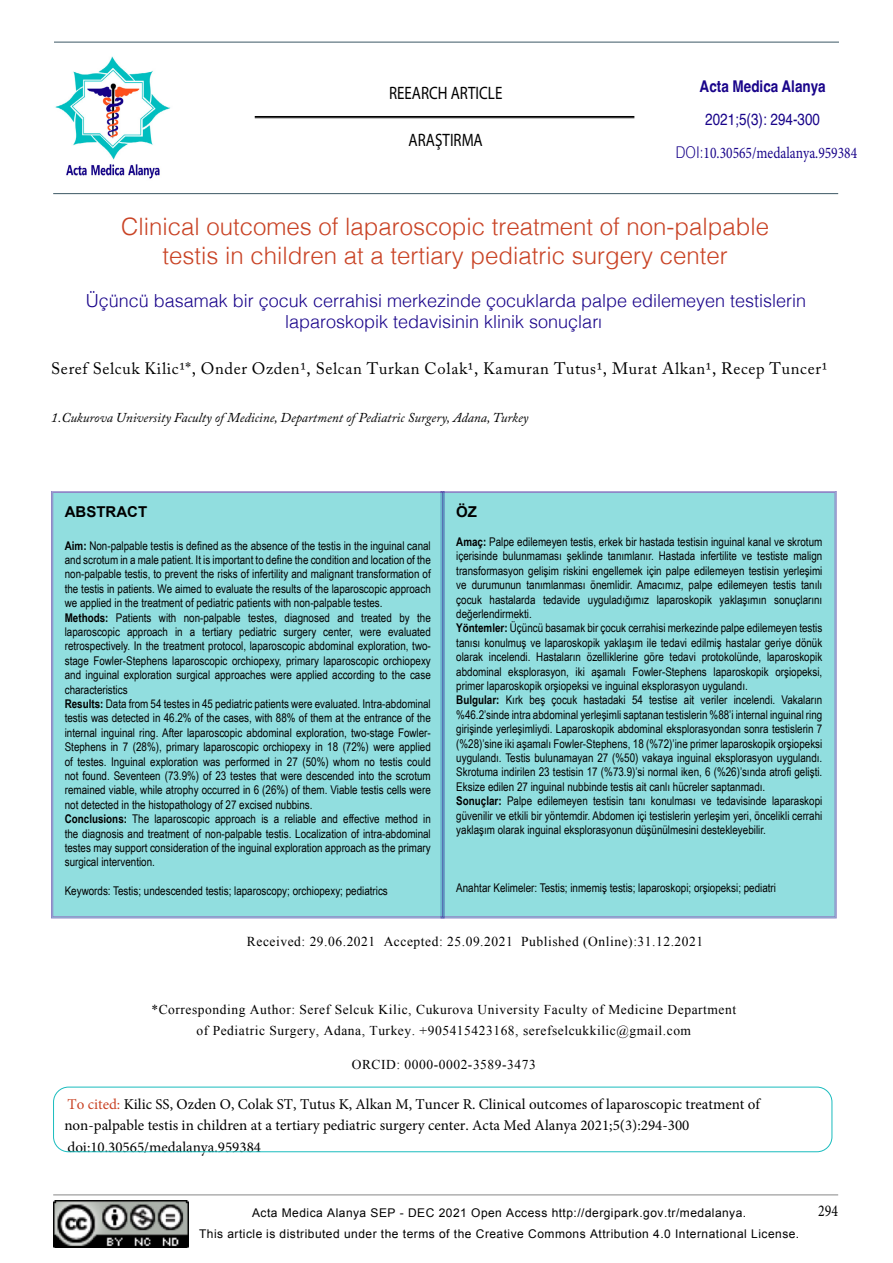
<style>
.page{position:relative;width:893px;height:1263px;background:#fff}
.page>*{position:absolute;margin:0;border:0;box-sizing:border-box;transform-origin:0 0}
.Ana_Başlık_Eng{font:300 24px/28.8px "Helvetica";color:#c94325;text-align:center}
.t1{font:300 18px/21.6px "Helvetica";color:#19048a;text-align:center}
.t2{font:18px "Myriad Pro";color:#000;scale:.83 1}
.Ana_Metin_Al__ActaMe{font:16.5px "Adobe Caslon Pro";letter-spacing:.04em;color:#000}
.t3{font:16.5px "Minion Pro";color:#000;scale:.83 1}
.t4{font:16.2px "Minion Pro";color:#19048a;scale:.83 1}
.t5{font:16.2px "Helvetica";color:#19048a;scale:.83 1}
.t6{font:700 16.2px "Helvetica";color:#19048a;scale:.83 1}
.t7{font:15px/21.6px "Minion Pro";color:#000}
.t8{font:700 15px "Arial";color:#000}
.Ana_Metin_Al__ActaMe-2{font:13.65px "Times New Roman";letter-spacing:.04em;color:#000}
.Ana_Metin_Al__ActaMe-3{font:13.5px/21px "Times New Roman";letter-spacing:.04em;color:#000;text-align:center}
.Kurumlar{font:italic 13.5px "Adobe Caslon Pro";color:#000}
.Özet_Metin_Al__ActaM{font:12px/14.4px "Arial Narrow";color:#000;text-align:justify}
.t9{font:12px "Arial";letter-spacing:.04em;color:#000}
.s1{font-family:"Helv";font-weight:300}
.s2{font-weight:700}
.s3{color:#c94325}
</style>
<div class="page">
<hr style="left:54px;top:42px;width:785px;height:1px;background:#3c5764">
<hr style="left:53px;top:193px;width:785px;height:1px;background:#3c5764">
<hr style="left:53px;top:1194px;width:785px;height:1px;background:#000">
<img style="left:55px;top:56px;width:116px;height:123px">
<hr style="left:255px;top:116px;width:379px;height:1px;background:#000">
<hr style="left:255px;top:117px;width:379px;height:1px;background:#000">
<div style="left:444px;top:491px;width:392px;height:427px;background:#91dedf"></div>
<div style="left:51px;top:491px;width:393px;height:427px;background:#91dedf"></div>
<img style="left:53px;top:1200px;width:135px;height:48px">
<div style="left:53px;top:1087px;width:779px;height:65px;border:1px solid #1abcbe;border-radius:15px"></div>
<p class="t2" style="left:389px;top:82px;width:138px">REEARCH ARTICLE</p>
<p class="t2" style="left:409px;top:129px;width:91px">ARAŞTIRMA</p>
<h3 class="t6" style="left:700px;top:77px;width:153px">Acta Medica Alanya</h3>
<h3 class="t5" style="left:705px;top:106px;width:140px">2021;5(3): 294-300</h3>
<h3 class="t4" style="left:676px;top:142px;width:220px"><span class="s1">DOI:</span>10.30565/medalanya.959384</h3>
<p class="Ana_Başlık_Eng" style="left:121px;top:210px;width:650px">Clinical outcomes of laparoscopic treatment of non-palpable testis in children at a tertiary pediatric surgery center</p>
<p class="t1" style="left:86px;top:288px;width:722px">Üçüncü basamak bir çocuk cerrahisi merkezinde çocuklarda palpe edilemeyen testislerin laparoskopik tedavisinin klinik sonuçları</p>
<p class="Ana_Metin_Al__ActaMe" style="left:51px;top:359px;width:777px">Seref Selcuk Kilic1*, Onder Ozden1, Selcan Turkan Colak1, Kamuran Tutus1, Murat Alkan1, Recep Tuncer1</p>
<p class="Kurumlar" style="left:51px;top:410px;width:479px">1.Cukurova University Faculty of Medicine, Department of Pediatric Surgery, Adana, Turkey</p>
<p class="t8" style="left:65px;top:502px;width:84px">ABSTRACT</p>
<p class="Özet_Metin_Al__ActaM" style="left:65px;top:538px;width:368px"><span class="s2">Aim:</span> Non-palpable testis is defined as the absence of the testis in the inguinal canal and scrotum in a male patient. It is important to define the condition and location of the non-palpable testis, to prevent the risks of infertility and malignant transformation of the testis in patients. We aimed to evaluate the results of the laparoscopic approach we applied in the treatment of pediatric patients with non-palpable testes.</p>
<p class="Özet_Metin_Al__ActaM" style="left:65px;top:610px;width:368px"><span class="s2">Methods:</span> Patients with non-palpable testes, diagnosed and treated by the laparoscopic approach in a tertiary pediatric surgery center, were evaluated retrospectively. In the treatment protocol, laparoscopic abdominal exploration, two&shy;stage Fowler-Stephens laparoscopic orchiopexy, primary laparoscopic orchiopexy and inguinal exploration surgical approaches were applied according to the case characteristics</p>
<p class="Özet_Metin_Al__ActaM" style="left:65px;top:696px;width:368px"><span class="s2">Results:</span> Data from 54 testes in 45 pediatric patients were evaluated. Intra-abdominal testis was detected in 46.2% of the cases, with 88% of them at the entrance of the internal inguinal ring. After laparoscopic abdominal exploration, two-stage Fowler-Stephens in 7 (28%), primary laparoscopic orchiopexy in 18 (72%) were applied of testes. Inguinal exploration was performed in 27 (50%) whom no testis could not found. Seventeen (73.9%) of 23 testes that were descended into the scrotum remained viable, while atrophy occurred in 6 (26%) of them. Viable testis cells were not detected in the histopathology of 27 excised nubbins.</p>
<p class="Özet_Metin_Al__ActaM" style="left:65px;top:811px;width:368px"><span class="s2">Conclusions:</span> The laparoscopic approach is a reliable and effective method in the diagnosis and treatment of non-palpable testis. Localization of intra-abdominal testes may support consideration of the inguinal exploration approach as the primary surgical intervention.</p>
<p class="Özet_Metin_Al__ActaM" style="left:65px;top:883px;width:325px">Keywords: Testis; undescended testis; laparoscopy; orchiopexy; pediatrics</p>
<p class="t8" style="left:456px;top:502px;width:22px">ÖZ</p>
<p class="Özet_Metin_Al__ActaM" style="left:456px;top:534px;width:368px"><span class="s2">Amaç:</span> Palpe edilemeyen testis, erkek bir hastada testisin inguinal kanal ve skrotum içerisinde bulunmaması şeklinde tanımlanır. Hastada infertilite ve testiste malign transformasyon gelişim riskini engellemek için palpe edilemeyen testisin yerleşimi ve durumunun tanımlanması önemlidir. Amacımız, palpe edilemeyen testis tanılı çocuk hastalarda tedavide uyguladığımız laparoskopik yaklaşımın sonuçlarını değerlendirmekti.</p>
<p class="Özet_Metin_Al__ActaM" style="left:456px;top:620px;width:368px"><span class="s2">Yöntemler:</span> Üçüncü basamak bir çocuk cerrahisi merkezinde palpe edilemeyen testis tanısı konulmuş ve laparoskopik yaklaşım ile tedavi edilmiş hastalar geriye dönük olarak incelendi. Hastaların özelliklerine göre tedavi protokolünde, laparoskopik abdominal eksplorasyon, iki aşamalı Fowler-Stephens laparoskopik orşiopeksi, primer laparoskopik orşiopeksi ve inguinal eksplorasyon uygulandı.</p>
<p class="Özet_Metin_Al__ActaM" style="left:456px;top:692px;width:368px"><span class="s2">Bulgular:</span> Kırk beş çocuk hastadaki 54 testise ait veriler incelendi. Vakaların %46.2’sinde intra abdominal yerleşimli saptanan testislerin %88’i internal inguinal ring girişinde yerleşimliydi. Laparoskopik abdominal eksplorasyondan sonra testislerin 7 (%28)’sine iki aşamalı Fowler-Stephens, 18 (%72)’ine primer laparoskopik orşiopeksi uygulandı. Testis bulunamayan 27 (%50) vakaya inguinal eksplorasyon uygulandı.<br>Skrotuma indirilen 23 testisin 17 (%73.9)’si normal iken, 6 (%26)’sında atrofi gelişti.<br>Eksize edilen 27 inguinal nubbinde testis ait canlı hücreler saptanmadı.</p>
<p class="Özet_Metin_Al__ActaM" style="left:456px;top:793px;width:368px"><span class="s2">Sonuçlar:</span> Palpe edilemeyen testisin tanı konulması ve tedavisinde laparaskopi güvenilir ve etkili bir yöntemdir. Abdomen içi testislerin yerleşim yeri, öncelikli cerrahi yaklaşım olarak inguinal eksplorasyonun düşünülmesini destekleyebilir.</p>
<p class="Özet_Metin_Al__ActaM" style="left:456px;top:880px;width:321px">Anahtar Kelimeler: Testis; inmemiş testis; laparoskopi; orşiopeksi; pediatri</p>
<p class="Ana_Metin_Al__ActaMe-2" style="left:247px;top:932px;width:458px">Received: 29.06.2021 Accepted: 25.09.2021 Published (Online):31.12.2021</p>
<p class="Ana_Metin_Al__ActaMe-3" style="left:151px;top:998px;width:586px">*Corresponding Author: Seref Selcuk Kilic, Cukurova University Faculty of Medicine Department of Pediatric Surgery, Adana, Turkey. +905415423168, serefselcukkilic@gmail.com</p>
<p class="Ana_Metin_Al__ActaMe-3" style="left:352px;top:1054px;width:186px">ORCID: 0000-0002-3589-3473</p>
<p class="t7" style="left:64px;top:1093px;width:697px"><span class="s3">To cited:</span> Kilic SS, Ozden O, Colak ST, Tutus K, Alkan M, Tuncer R. Clinical outcomes of laparoscopic treatment of non-palpable testis in children at a tertiary pediatric surgery center. Acta Med Alanya 2021;5(3):294-300 doi:10.30565/medalanya.959384</p>
<p class="t9" style="left:252px;top:1205px;width:496px">Acta Medica Alanya SEP - DEC 2021 Open Access http://dergipark.gov.tr/medalanya.</p>
<h3 class="t3" style="left:818px;top:1199px;width:25px">294</h3>
<p class="t9" style="left:199px;top:1226px;width:602px">This article is distributed under the terms of the Creative Commons Attribution 4.0 International License.</p>
</div>
